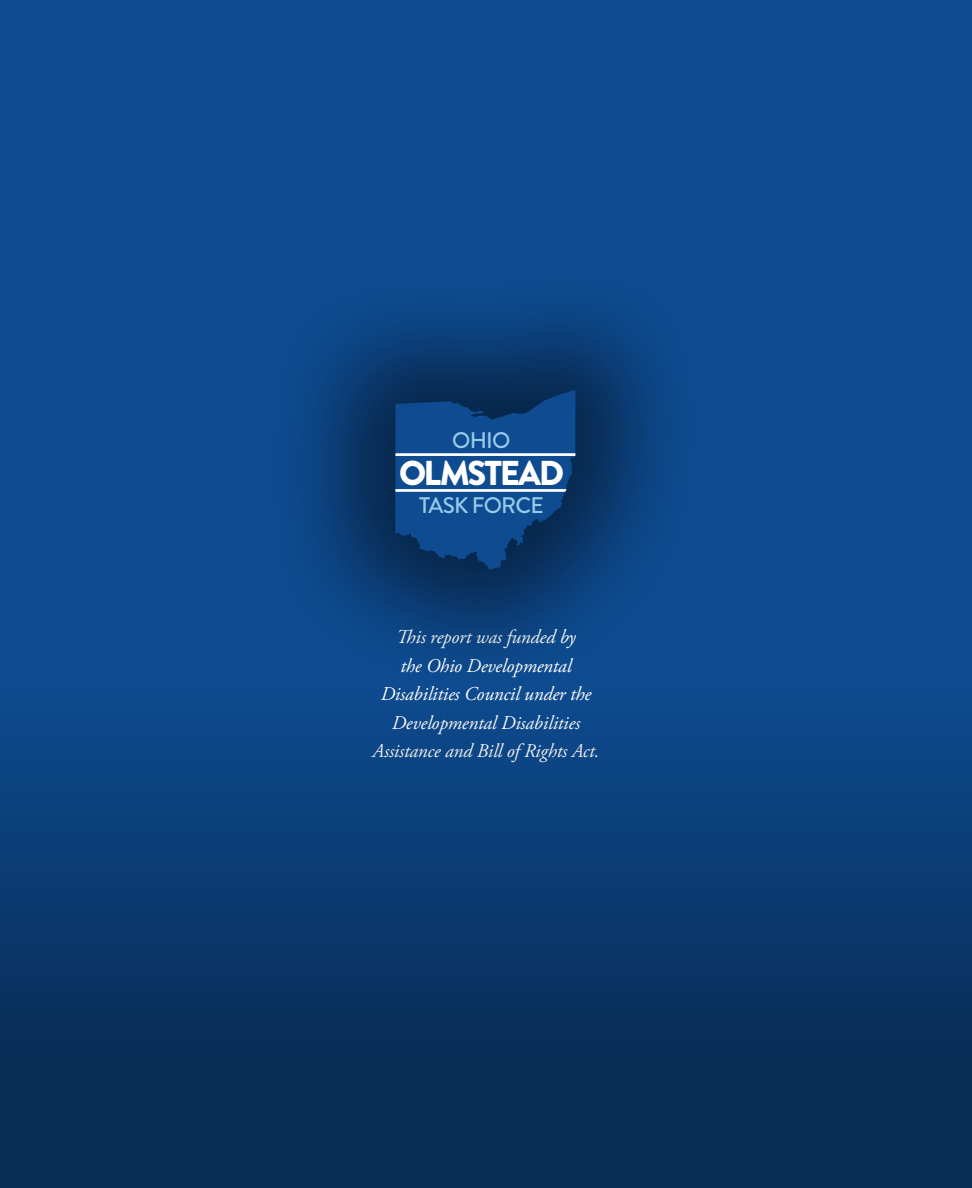
<style>
.page{position:relative;width:972px;height:1188px;background:#0e4b90}
.page>*{position:absolute;margin:0;border:0;box-sizing:border-box;transform-origin:0 0}
.t1{font:900 34.5px "Brandon Grotesque";letter-spacing:-.065em;color:#fff}
.t2{font:500 22.5px "Brandon Grotesque";letter-spacing:-.035em;color:#97caeb}
.t3{font:italic 19.5px/28.5px "Adobe Garamond Pro";letter-spacing:-.01em;color:#fff;text-align:center}
</style>
<div class="page">
<div style="left:265px;top:264px;width:440px;height:431px;background:#000;opacity:.5"></div>
<svg style="left:395px;top:390px;width:180px;height:179px"></svg>
<div style="left:0;top:657px;width:972px;height:531px;background:linear-gradient(to bottom,#0e4b90,#07274b)"></div>
<p class="t2" style="left:452px;top:425px;width:60px">OHIO</p>
<h1 class="t1" style="left:399px;top:448px;width:167px">OLMSTEAD</h1>
<p class="t2" style="left:419px;top:490px;width:126px">TASK FORCE</p>
<p class="t3" style="left:373px;top:624px;width:228px">This report was funded by<br>the Ohio Developmental<br>Disabilities Council under the<br>Developmental Disabilities<br>Assistance and Bill of Rights Act.</p>
</div>
